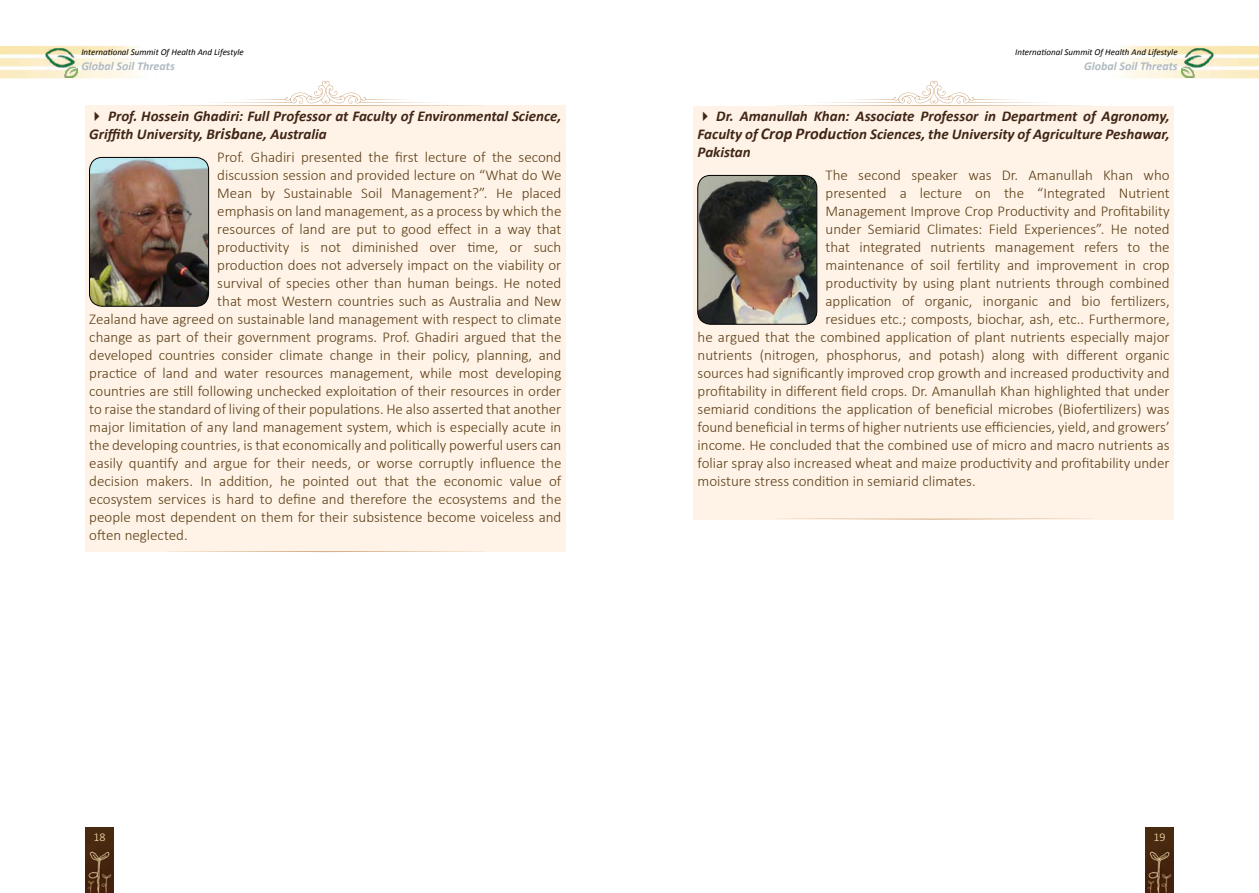
<style>
.page{position:relative;width:1259px;height:893px;background:#fff}
.page>*{position:absolute;margin:0;border:0;box-sizing:border-box;transform-origin:0 0}
.t1{font:300 15px "Calibri";color:#5c3e16}
.t2{font:italic 700 15px/18px "Calibri";color:#402617}
.t3{font:italic 700 12px "Calibri";color:#b1bac0}
.t4{font:300 12px "Calibri";color:#ffebb6}
.t5{font:italic 9px "Calibri";color:#000}
.s1{font-size:16.5px}
</style>
<div class="page">
<img style="left:44px;top:46px;width:34px;height:33px">
<img style="left:1181px;top:46px;width:34px;height:33px">
<div style="left:1145px;top:827px;width:28px;height:66px;background:#482a10"></div>
<img style="left:1145px;top:851px;width:28px;height:42px">
<div style="left:85px;top:827px;width:29px;height:66px;background:#482a10"></div>
<img style="left:85px;top:851px;width:29px;height:42px">
<div style="left:85px;top:106px;width:481px;height:446px;background:#fff3e7"></div>
<img style="left:89px;top:157px;width:120px;height:149px">
<div style="left:89px;top:157px;width:120px;height:149px;border:1px solid #000;border-radius:13px"></div>
<svg style="left:166px;top:81px;width:319px;height:25px"></svg>
<svg style="left:167px;top:551px;width:317px;height:1px"></svg>
<div style="left:693px;top:106px;width:481px;height:413px;background:#fff3e7"></div>
<img style="left:698px;top:175px;width:119px;height:149px">
<div style="left:697px;top:175px;width:120px;height:149px;border:1px solid #000;border-radius:13px"></div>
<svg style="left:775px;top:81px;width:318px;height:25px"></svg>
<svg style="left:774px;top:519px;width:319px;height:1px"></svg>
<p class="t5" style="left:81px;top:46px;width:164px">International Summit Of Health And Lifestyle</p>
<p class="t3" style="left:81px;top:59px;width:95px">Global Soil Threats</p>
<p class="t2" style="left:89px;top:107px;width:473px;text-indent:19px">Prof. Hossein Ghadiri: Full Professor at Faculty of Environmental Science,<br>Griffith University, B<span class="s1">risb</span>ane, Australia</p>
<p class="t1" style="left:217px;top:147px;width:346px">Prof. Ghadiri presented the first lecture of the second</p>
<p class="t1" style="left:217px;top:165px;width:346px">discussion session and provided lecture on “What do We</p>
<p class="t1" style="left:217px;top:183px;width:346px">Mean by Sustainable Soil Management?”. He placed</p>
<p class="t1" style="left:217px;top:201px;width:346px">emphasis on land management, as a process by which the</p>
<p class="t1" style="left:217px;top:219px;width:346px">resources of land are put to good effect in a way that</p>
<p class="t1" style="left:217px;top:237px;width:346px">productivity is not diminished over time, or such</p>
<p class="t1" style="left:217px;top:255px;width:346px">production does not adversely impact on the viability or</p>
<p class="t1" style="left:217px;top:273px;width:346px">survival of species other than human beings. He noted</p>
<p class="t1" style="left:217px;top:291px;width:346px">that most Western countries such as Australia and New</p>
<p class="t1" style="left:89px;top:309px;width:473px">Zealand have agreed on sustainable land management with respect to climate</p>
<p class="t1" style="left:89px;top:327px;width:473px">change as part of their government programs. Prof. Ghadiri argued that the</p>
<p class="t1" style="left:89px;top:345px;width:473px">developed countries consider climate change in their policy, planning, and</p>
<p class="t1" style="left:89px;top:363px;width:473px">practice of land and water resources management, while most developing</p>
<p class="t1" style="left:89px;top:381px;width:473px">countries are still following unchecked exploitation of their resources in order</p>
<p class="t1" style="left:89px;top:399px;width:473px">to raise the standard of living of their populations. He also asserted that another</p>
<p class="t1" style="left:89px;top:417px;width:473px">major limitation of any land management system, which is especially acute in</p>
<p class="t1" style="left:89px;top:435px;width:473px">the developing countries, is that economically and politically powerful users can</p>
<p class="t1" style="left:89px;top:453px;width:473px">easily quantify and argue for their needs, or worse corruptly influence the</p>
<p class="t1" style="left:89px;top:471px;width:473px">decision makers. In addition, he pointed out that the economic value of</p>
<p class="t1" style="left:89px;top:489px;width:473px">ecosystem services is hard to define and therefore the ecosystems and the</p>
<p class="t1" style="left:89px;top:507px;width:473px">people most dependent on them for their subsistence become voiceless and</p>
<p class="t1" style="left:89px;top:525px;width:100px">often neglected.</p>
<p class="t5" style="left:1015px;top:46px;width:164px">International Summit Of Health And Lifestyle</p>
<p class="t3" style="left:1084px;top:59px;width:95px">Global Soil Threats</p>
<p class="t2" style="left:697px;top:107px;width:473px;text-align:justify;text-indent:19px">Dr. Amanullah Khan: Associate Professor in Department of Agronomy, Faculty of <span class="s1">Crop Produ</span>ction Sciences, the University of Agriculture Peshawar, Pakistan</p>
<p class="t1" style="left:825px;top:165px;width:346px">The second speaker was Dr. Amanullah Khan who</p>
<p class="t1" style="left:825px;top:183px;width:346px">presented a lecture on the “Integrated Nutrient</p>
<p class="t1" style="left:825px;top:201px;width:346px">Management Improve Crop Productivity and Profitability</p>
<p class="t1" style="left:825px;top:219px;width:346px">under Semiarid Climates: Field Experiences”. He noted</p>
<p class="t1" style="left:825px;top:237px;width:346px">that integrated nutrients management refers to the</p>
<p class="t1" style="left:825px;top:255px;width:346px">maintenance of soil fertility and improvement in crop</p>
<p class="t1" style="left:825px;top:273px;width:346px">productivity by using plant nutrients through combined</p>
<p class="t1" style="left:825px;top:291px;width:346px">application of organic, inorganic and bio fertilizers,</p>
<p class="t1" style="left:825px;top:309px;width:346px">residues etc.; composts, biochar, ash, etc.. Furthermore,</p>
<p class="t1" style="left:697px;top:327px;width:473px">he argued that the combined application of plant nutrients especially major</p>
<p class="t1" style="left:697px;top:345px;width:473px">nutrients (nitrogen, phosphorus, and potash) along with different organic</p>
<p class="t1" style="left:697px;top:363px;width:473px">sources had significantly improved crop growth and increased productivity and</p>
<p class="t1" style="left:697px;top:381px;width:473px">profitability in different field crops. Dr. Amanullah Khan highlighted that under</p>
<p class="t1" style="left:697px;top:399px;width:473px">semiarid conditions the application of beneficial microbes (Biofertilizers) was</p>
<p class="t1" style="left:697px;top:417px;width:473px">found beneficial in terms of higher nutrients use efficiencies, yield, and growers’</p>
<p class="t1" style="left:697px;top:435px;width:473px">income. He concluded that the combined use of micro and macro nutrients as</p>
<p class="t1" style="left:697px;top:453px;width:473px">foliar spray also increased wheat and maize productivity and profitability under</p>
<p class="t1" style="left:697px;top:471px;width:280px">moisture stress condition in semiarid climates.</p>
<p class="t4" style="left:93px;top:829px;width:14px">18</p>
<p class="t4" style="left:1153px;top:829px;width:14px">19</p>
</div>
